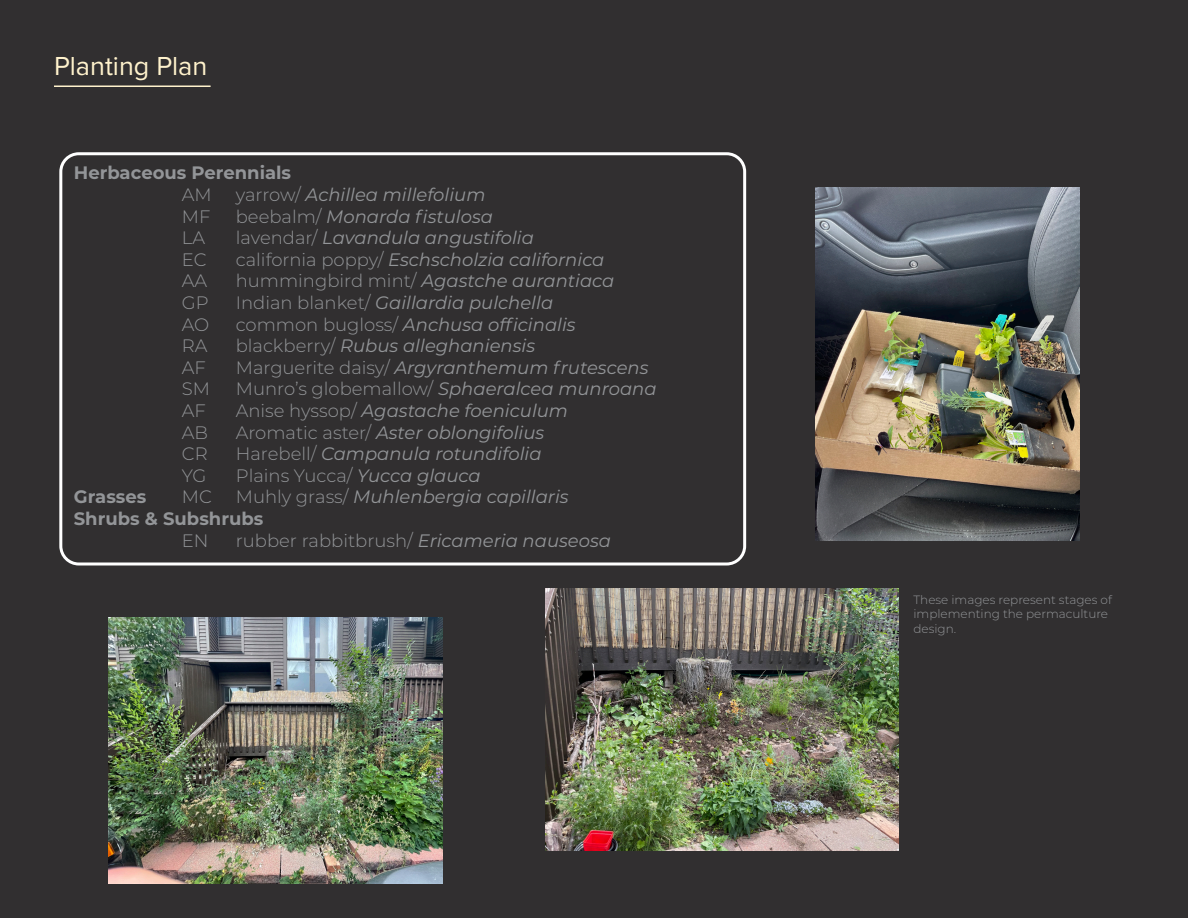
<style>
.page{position:relative;width:1188px;height:918px;background:#312f30}
.page>*{position:absolute;margin:0;border:0;box-sizing:border-box;transform-origin:0 0}
.t1{font:27px "Proxima Nova";color:#fff2cc}
.t2{font:italic 18px "Montserrat";color:#939598}
.t3{font:300 18px "Montserrat";color:#939598}
.t4{font:700 18px "Montserrat";color:#939598}
.t5{font:300 12px/14.4px "Montserrat";color:#939598}
.s1{font-weight:300;font-style:normal}
.s2{font-weight:400;font-style:italic}
</style>
<div class="page">
<div style="left:59px;top:152px;width:687px;height:414px;border:3px solid #fff;border-radius:18px"></div>
<img style="left:108px;top:617px;width:335px;height:267px">
<img style="left:546px;top:589px;width:352px;height:261px">
<img style="left:815px;top:187px;width:265px;height:353px">
<hr style="left:54px;top:86px;width:157px;height:1px;background:#fff2cc">
<p class="t1" style="left:54px;top:46px;width:155px">Planting Plan</p>
<p class="t4" style="left:74px;top:160px;width:219px">Herbaceous Perennials</p>
<p class="t3" style="left:182px;top:182px;width:31px">AM</p>
<p class="t2" style="left:236px;top:182px;width:251px"><span class="s1">yarrow/</span> Achillea millefolium</p>
<p class="t3" style="left:182px;top:204px;width:30px">MF</p>
<p class="t2" style="left:236px;top:204px;width:259px"><span class="s1">beebalm/</span> Monarda fistulosa</p>
<p class="t3" style="left:182px;top:226px;width:25px">LA</p>
<p class="t2" style="left:236px;top:225px;width:300px"><span class="s1">lavendar/</span> Lavandula angustifolia</p>
<p class="t3" style="left:182px;top:247px;width:26px">EC</p>
<p class="t2" style="left:236px;top:247px;width:370px"><span class="s1">california poppy/</span> Eschscholzia californica</p>
<p class="t3" style="left:182px;top:269px;width:27px">AA</p>
<p class="t2" style="left:236px;top:269px;width:380px"><span class="s1">hummingbird mint/</span> Agastche aurantiaca</p>
<p class="t3" style="left:182px;top:290px;width:28px">GP</p>
<p class="t2" style="left:236px;top:290px;width:319px"><span class="s1">Indian blanket/</span> Gaillardia pulchella</p>
<p class="t3" style="left:182px;top:312px;width:29px">AO</p>
<p class="t2" style="left:236px;top:312px;width:341px"><span class="s1">common bugloss/</span> Anchusa officinalis</p>
<p class="t3" style="left:182px;top:334px;width:27px">RA</p>
<p class="t2" style="left:236px;top:333px;width:301px"><span class="s1">blackberry/</span> Rubus alleghaniensis</p>
<p class="t3" style="left:182px;top:355px;width:26px">AF</p>
<p class="t2" style="left:236px;top:355px;width:414px"><span class="s1">Marguerite daisy/</span> Argyranthemum frutescens</p>
<p class="t3" style="left:182px;top:377px;width:30px">SM</p>
<p class="t3" style="left:236px;top:377px;width:422px">Munro’s globemallow/ <span class="s2">Sphaeralcea munroana</span></p>
<p class="t3" style="left:182px;top:398px;width:26px">AF</p>
<p class="t2" style="left:236px;top:398px;width:334px"><span class="s1">Anise hyssop/</span> Agastache foeniculum</p>
<p class="t3" style="left:182px;top:420px;width:28px">AB</p>
<p class="t2" style="left:236px;top:420px;width:310px"><span class="s1">Aromatic aster/</span> Aster oblongifolius</p>
<p class="t3" style="left:182px;top:442px;width:27px">CR</p>
<p class="t2" style="left:236px;top:441px;width:307px"><span class="s1">Harebell/</span> Campanula rotundifolia</p>
<p class="t3" style="left:182px;top:463px;width:26px">YG</p>
<p class="t3" style="left:236px;top:463px;width:246px">Plains Yucca/ <span class="s2">Yucca glauca</span></p>
<p class="t4" style="left:74px;top:484px;width:74px">Grasses</p>
<p class="t3" style="left:182px;top:485px;width:32px">MC</p>
<p class="t2" style="left:236px;top:485px;width:334px"><span class="s1">Muhly grass/</span> Muhlenbergia capillaris</p>
<p class="t4" style="left:74px;top:506px;width:191px">Shrubs &amp; Subshrubs</p>
<p class="t3" style="left:182px;top:528px;width:28px">EN</p>
<p class="t3" style="left:236px;top:528px;width:377px">rubber rabbitbrush/ <span class="s2">Ericameria nauseosa</span></p>
<p class="t5" style="left:914px;top:592px;width:200px">These images represent stages of implementing the permaculture design.</p>
</div>
